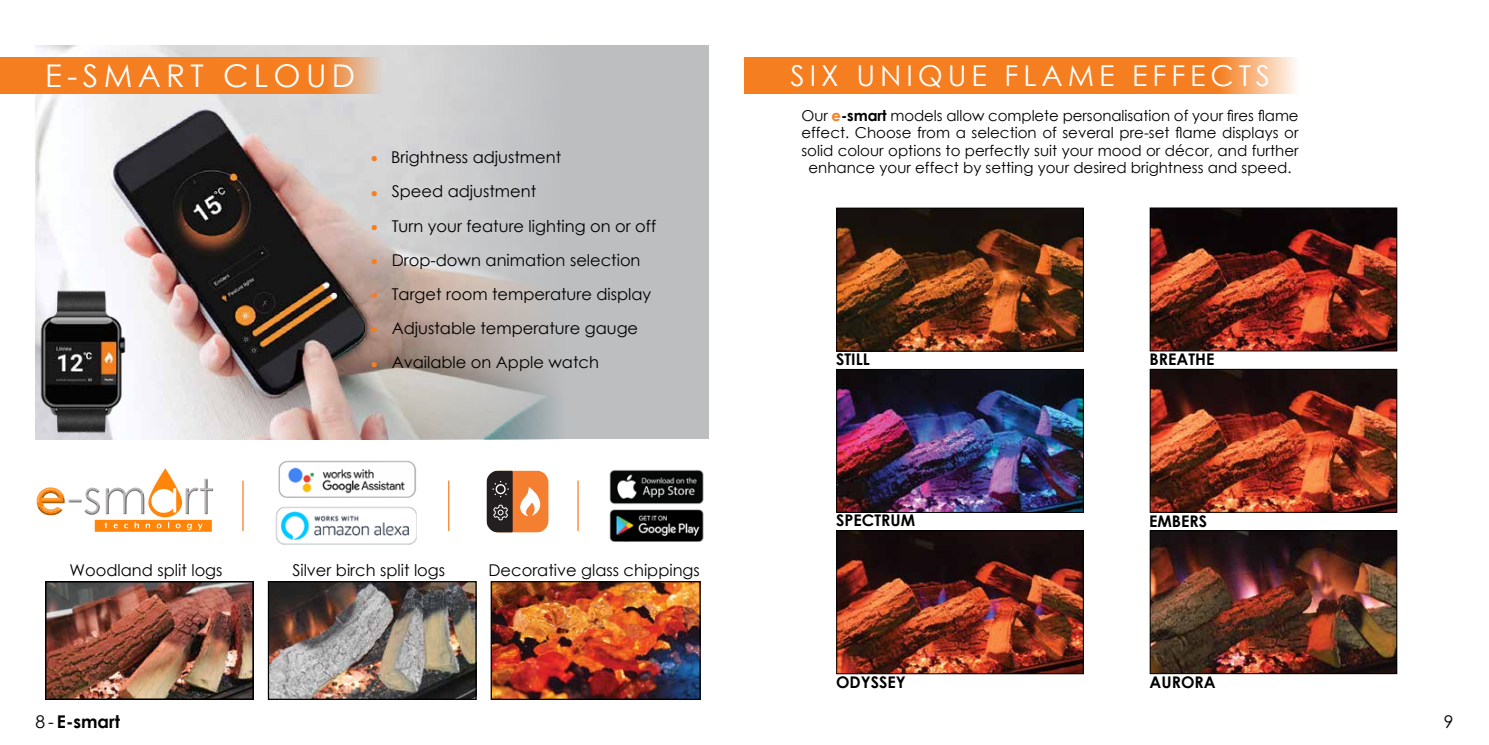
<style>
.page{position:relative;width:1489px;height:745px;background:#fff}
.page>*{position:absolute;margin:0;border:0;box-sizing:border-box;transform-origin:0 0}
.t1{font:31.25px "Century Gothic";letter-spacing:.17em;color:#fff}
.t2{font:28.75px "Century Gothic";letter-spacing:.17em;color:#fff}
.t3{font:20px/34.1px "Minion Pro";color:#f57e20;text-align:justify}
.t4{font:700 17.5px "Century Gothic";color:#000}
.t5{font:17.5px "Century Gothic";color:#000}
.t6{font:16.25px "Century Gothic";color:#000}
.t7{font:700 16px "Century Gothic";color:#000}
.t8{font:15px/17.5px "Century Gothic";color:#000;text-align:center}
.s1{font-family:"Minion Pro";font-size:20px;color:#f57e20}
.s2{font-weight:700;color:#f57e20}
.s3{font-weight:700}
.s4{font-weight:400}
</style>
<div class="page">
<div style="left:744px;top:58px;width:554px;height:36px;background:#f57e20"></div>
<img style="left:838px;top:209px;width:243px;height:140px">
<div style="left:836px;top:207px;width:247px;height:144px;border:1px solid #000"></div>
<img style="left:1151px;top:209px;width:244px;height:140px">
<div style="left:1149px;top:207px;width:248px;height:144px;border:1px solid #000"></div>
<img style="left:838px;top:370px;width:243px;height:140px">
<div style="left:836px;top:368px;width:247px;height:144px;border:1px solid #000"></div>
<img style="left:1151px;top:370px;width:244px;height:140px">
<div style="left:1149px;top:368px;width:248px;height:144px;border:1px solid #000"></div>
<img style="left:838px;top:532px;width:243px;height:139px">
<div style="left:836px;top:530px;width:247px;height:143px;border:1px solid #000"></div>
<img style="left:1151px;top:532px;width:244px;height:139px">
<div style="left:1149px;top:530px;width:248px;height:143px;border:1px solid #000"></div>
<img style="left:48px;top:583px;width:203px;height:113px">
<div style="left:46px;top:581px;width:207px;height:117px;border:1px solid #000"></div>
<div style="left:45px;top:580px;width:209px;height:119px;border:1px solid #000"></div>
<img style="left:270px;top:582px;width:204px;height:115px">
<div style="left:268px;top:580px;width:208px;height:119px;border:1px solid #000"></div>
<img style="left:492px;top:582px;width:206px;height:115px">
<div style="left:490px;top:580px;width:210px;height:119px;border:1px solid #000"></div>
<img style="left:609px;top:469px;width:95px;height:35px">
<img style="left:609px;top:509px;width:95px;height:32px">
<img style="left:275px;top:506px;width:141px;height:39px">
<svg style="left:486px;top:470px;width:26px;height:62px"></svg>
<svg style="left:487px;top:470px;width:61px;height:62px;background:#a86e49"></svg>
<hr style="left:242px;top:480px;width:1px;height:50px;background:#f57e20">
<hr style="left:448px;top:480px;width:1px;height:50px;background:#f57e20">
<hr style="left:577px;top:480px;width:1px;height:50px;background:#f57e20">
<img style="left:278px;top:460px;width:138px;height:37px">
<svg style="left:37px;top:468px;width:176px;height:63px"></svg>
<div style="left:372px;top:45px;width:336px;height:393px;background:#bcbec0"></div>
<img style="left:35px;top:45px;width:529px;height:394px">
<div style="left:0;top:58px;width:382px;height:36px;background:#f57e20"></div>
<img style="left:40px;top:287px;width:86px;height:148px">
<h1 class="t1" style="left:45px;top:54px;width:311px">E-SMART CLOUD</h1>
<p class="t6" style="left:370px;top:146px;width:192px"><span class="s1">•</span> Brightness adjustment</p>
<h3 class="t3" style="left:370px;top:174px;width:9px">• • • •</h3>
<p class="t6" style="left:392px;top:180px;width:146px">Speed adjustment</p>
<p class="t6" style="left:392px;top:214px;width:266px">Turn your feature lighting on or off</p>
<p class="t6" style="left:392px;top:248px;width:250px">Drop-down animation selection</p>
<p class="t6" style="left:392px;top:282px;width:261px">Target room temperature display</p>
<p class="t6" style="left:392px;top:317px;width:248px">Adjustable temperature gauge</p>
<h3 class="t3" style="left:370px;top:311px;width:9px">•</h3>
<p class="t6" style="left:370px;top:351px;width:230px"><span class="s1">•</span> Available on Apple watch</p>
<p class="t6" style="left:70px;top:558px;width:154px">Woodland split logs</p>
<p class="t6" style="left:292px;top:558px;width:154px">Silver birch split logs</p>
<p class="t6" style="left:488px;top:558px;width:213px">Decorative glass chippings</p>
<h2 class="t2" style="left:790px;top:56px;width:481px">SIX UNIQUE FLAME EFFECTS</h2>
<p class="t8" style="left:801px;top:106px;width:499px">Our <span class="s2">e</span><span class="s3">-smart</span> models allow complete personalisation of your fires flame effect. Choose from a selection of several pre-set flame displays or solid colour options to perfectly suit your mood or décor, and further enhance your effect by setting your desired brightness and speed.</p>
<p class="t7" style="left:836px;top:347px;width:35px">STILL</p>
<p class="t7" style="left:1149px;top:347px;width:66px">BREATHE</p>
<p class="t7" style="left:836px;top:508px;width:80px">SPECTRUM</p>
<p class="t7" style="left:1149px;top:509px;width:60px">EMBERS</p>
<p class="t7" style="left:836px;top:669px;width:71px">ODYSSEY</p>
<p class="t7" style="left:1149px;top:669px;width:68px">AURORA</p>
<p class="t4" style="left:35px;top:708px;width:86px"><span class="s4">8 -</span> E-smart</p>
<p class="t5" style="left:1443px;top:709px;width:11px">9</p>
</div>
